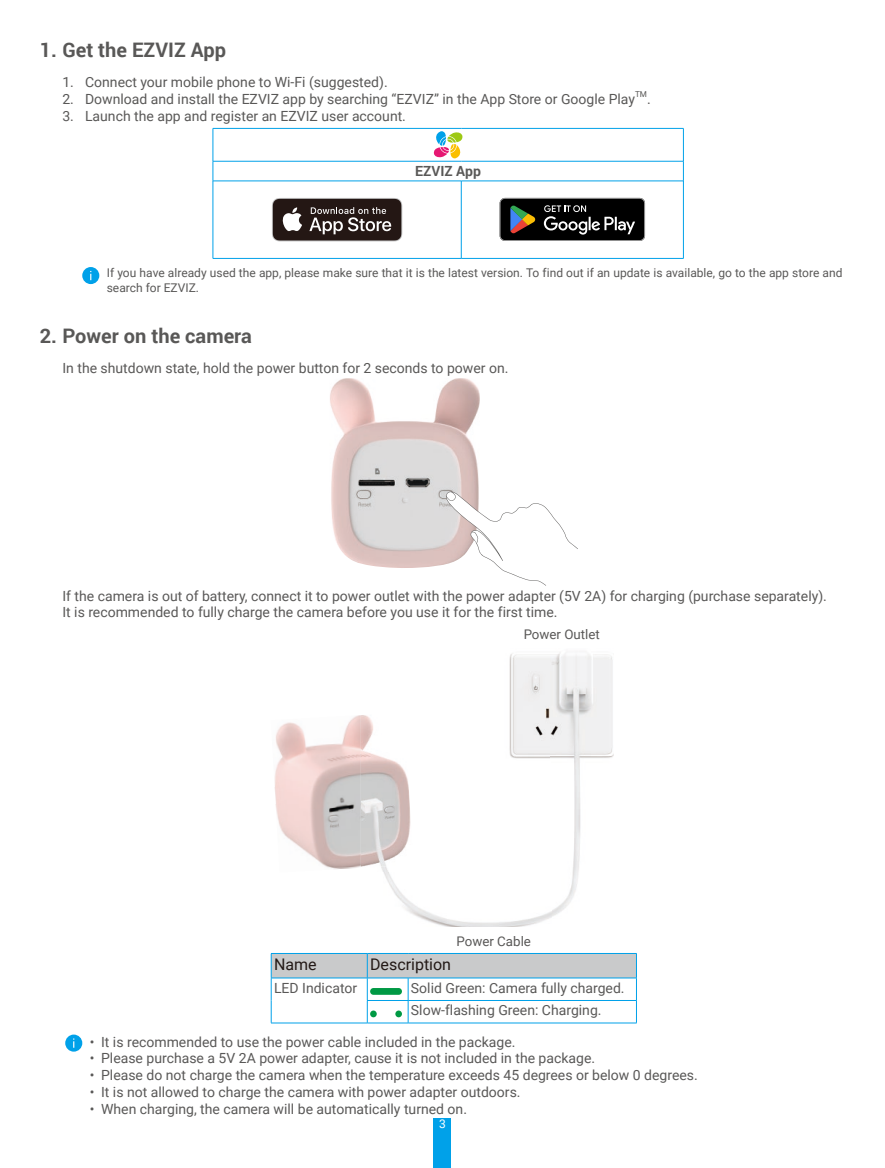
<style>
.page{position:relative;width:885px;height:1168px;background:#fff}
.page>*{position:absolute;margin:0;border:0;box-sizing:border-box;transform-origin:0 0}
.t1{font:700 20px "Roboto";color:#595857}
.t2{font:16px "Roboto";color:#231916}
.t3{font:14px/16.8px "Roboto";color:#595857}
.t4{font:700 14px "Roboto";color:#595857}
.t5{font:13.4px "Roboto";color:#595857}
.t6{font:12px/14.4px "Roboto";color:#595857}
.t7{font:12px "Roboto";color:#fff}
.t8{font:8.2px "Roboto";color:#595857}
</style>
<div class="page">
<div style="left:434px;top:1118px;width:17px;height:50px;background:#00a1e9"></div>
<hr style="left:213px;top:128px;width:248px;height:1px;background:#00a1e9">
<hr style="left:212px;top:128px;width:1px;height:33px;background:#00a1e9">
<hr style="left:461px;top:128px;width:222px;height:1px;background:#00a1e9">
<hr style="left:683px;top:128px;width:1px;height:33px;background:#00a1e9">
<hr style="left:213px;top:161px;width:248px;height:1px;background:#00a1e9">
<svg style="left:212px;top:161px;width:1px;height:20px"></svg>
<hr style="left:461px;top:161px;width:222px;height:1px;background:#00a1e9">
<svg style="left:683px;top:161px;width:1px;height:20px"></svg>
<hr style="left:213px;top:181px;width:248px;height:1px;background:#00a1e9">
<hr style="left:212px;top:181px;width:1px;height:77px;background:#00a1e9">
<hr style="left:461px;top:181px;width:222px;height:1px;background:#00a1e9">
<hr style="left:461px;top:181px;width:1px;height:77px;background:#00a1e9">
<hr style="left:683px;top:181px;width:1px;height:77px;background:#00a1e9">
<hr style="left:213px;top:258px;width:248px;height:1px;background:#00a1e9">
<hr style="left:461px;top:258px;width:222px;height:1px;background:#00a1e9">
<svg style="left:433px;top:131px;width:29px;height:27px"></svg>
<svg style="left:272px;top:198px;width:130px;height:43px;background:#4d4340"></svg>
<svg style="left:499px;top:198px;width:146px;height:43px;background:#2a2a28"></svg>
<div style="left:82px;top:267px;width:17px;height:17px;background:#00a1e9;border-radius:50%"></div>
<img style="left:330px;top:378px;width:149px;height:114px">
<svg style="left:331px;top:492px;width:247px;height:94px"></svg>
<img style="left:274px;top:715px;width:87px;height:154px">
<img style="left:381px;top:653px;width:232px;height:273px">
<img style="left:361px;top:712px;width:52px;height:156px">
<svg style="left:271px;top:953px;width:366px;height:70px"></svg>
<hr style="left:271px;top:1023px;width:96px;height:1px;background:#00a1e9">
<hr style="left:367px;top:1023px;width:41px;height:1px;background:#00a1e9">
<hr style="left:408px;top:1023px;width:228px;height:1px;background:#00a1e9">
<div style="left:370px;top:988px;width:32px;height:7px;background:#094;border-radius:3px"></div>
<div style="left:370px;top:1010px;width:6px;height:7px;background:#094;border-radius:50%"></div>
<div style="left:395px;top:1010px;width:7px;height:7px;background:#094;border-radius:50%"></div>
<svg style="left:65px;top:1034px;width:17px;height:18px"></svg>
<h1 class="t1" style="left:40px;top:36px;width:188px">1. Get the EZVIZ App</h1>
<p class="t3" style="left:62px;top:73px;width:327px">1. Connect your mobile phone to Wi-Fi (suggested).</p>
<p class="t3" style="left:62px;top:90px;width:574px">2. Download and install the EZVIZ app by searching “EZVIZ” in the App Store or Google Play</p>
<p class="t8" style="left:635px;top:88px;width:13px">TM</p>
<p class="t3" style="left:647px;top:90px;width:5px">.</p>
<p class="t3" style="left:62px;top:107px;width:345px">3. Launch the app and register an EZVIZ user account.</p>
<p class="t4" style="left:415px;top:161px;width:67px">EZVIZ App</p>
<p class="t6" style="left:107px;top:265px;width:737px">If you have already used the app, please make sure that it is the latest version. To find out if an update is available, go to the app store and search for EZVIZ.</p>
<h1 class="t1" style="left:40px;top:322px;width:214px">2. Power on the camera</h1>
<p class="t3" style="left:62px;top:359px;width:447px">In the shutdown state, hold the power button for 2 seconds to power on.</p>
<p class="t3" style="left:62px;top:587px;width:766px">If the camera is out of battery, connect it to power outlet with the power adapter (5V 2A) for charging (purchase separately).<br>It is recommended to fully charge the camera before you use it for the first time.</p>
<p class="t5" style="left:523px;top:625px;width:78px">Power Outlet</p>
<p class="t5" style="left:456px;top:931px;width:76px">Power Cable</p>
<p class="t2" style="left:274px;top:953px;width:44px">Name</p>
<p class="t2" style="left:370px;top:953px;width:82px">Description</p>
<p class="t3" style="left:274px;top:979px;width:85px">LED Indicator</p>
<p class="t3" style="left:411px;top:976px;width:215px;line-height:22.6px">Solid Green: Camera fully charged.<br>Slow-flashing Green: Charging.</p>
<p class="t3" style="left:90px;top:1033px;width:427px">• It is recommended to use the power cable included in the package.</p>
<p class="t3" style="left:90px;top:1049px;width:507px">• Please purchase a 5V 2A power adapter, cause it is not included in the package.</p>
<p class="t3" style="left:90px;top:1066px;width:609px">• Please do not charge the camera when the temperature exceeds 45 degrees or below 0 degrees.</p>
<p class="t3" style="left:90px;top:1083px;width:432px">• It is not allowed to charge the camera with power adapter outdoors.</p>
<p class="t3" style="left:90px;top:1100px;width:379px">• When charging, the camera will be automatically turned on.</p>
<p class="t7" style="left:439px;top:1116px;width:8px">3</p>
</div>
